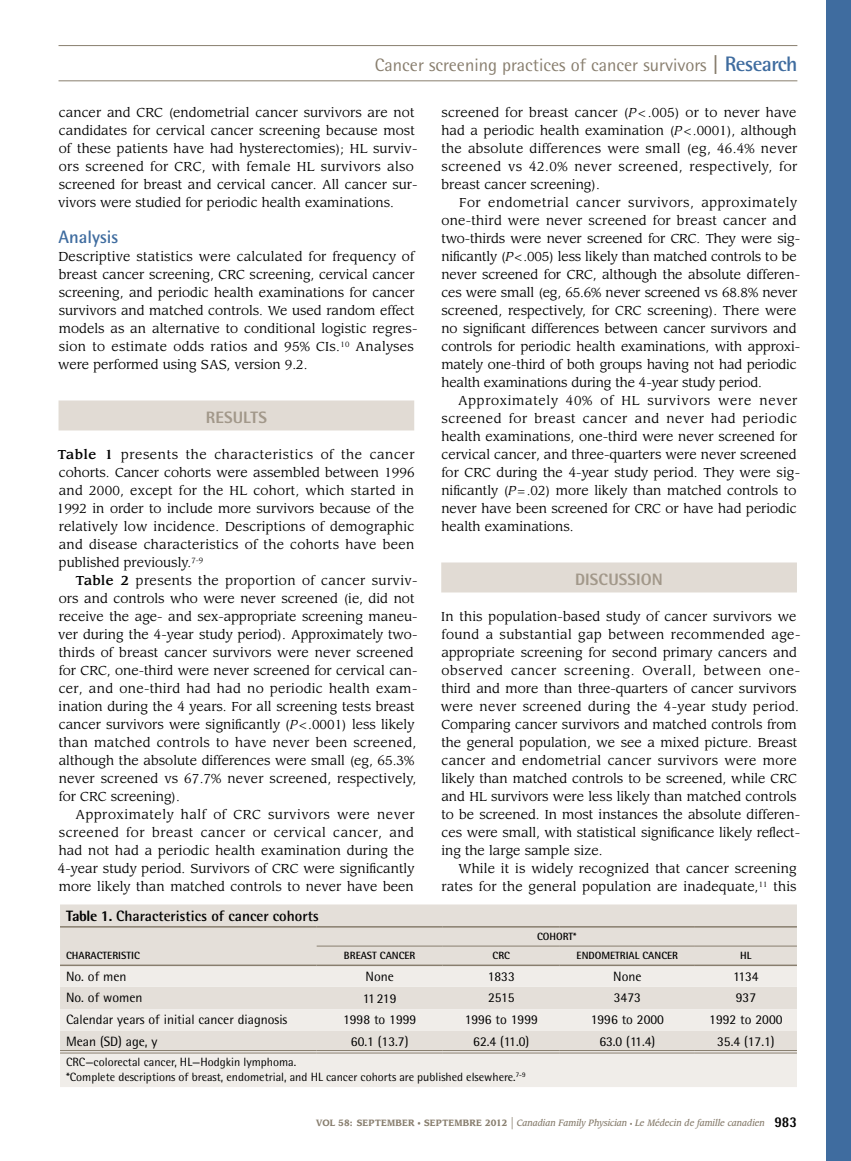
<style>
.page{position:relative;width:851px;height:1161px;background:#fff}
.page>*{position:absolute;margin:0;border:0;box-sizing:border-box;transform-origin:0 0}
.t1{font:18px "Rotis Semi Sans Std";color:#887e6e}
.t2{font:700 18px "Rotis Semi Sans Std";color:#3f6c9f}
.t3{font:800 16.5px "Rotis Semi Sans Std";color:#a2988a}
.t4{font:700 15px "Rotis Semi Sans Std";color:#000}
.t5{font:13.5px "Rotis Semi Sans Std";color:#000}
.t6{font:12.75px/18px "Leawood Std";color:#000}
.t7{font:12px/15px "Rotis Semi Sans Std";color:#000}
.t8{font:700 10.5px "Rotis Semi Sans Std";color:#000}
.t9{font:italic 500 9px "Leawood Std";color:#887e6e;scale:.9 1}
.s1{font-weight:700;font-size:21px}
.s2{font-weight:700;font-size:21px;color:#3f6c9f}
.s3{font-weight:500}
.s4{font-style:italic}
.s5{font-weight:800}
.s6{font-weight:700;font-style:normal}
.s7{font-weight:700;font-style:normal;font-size:7.5px}
.s8{font-weight:400;font-style:normal;font-size:15px}
.s9{font-style:normal;font-size:6px}
.s10{font-family:"Rotis Semi Sans Std";font-weight:800;font-style:normal;font-size:15px;color:#000}
</style>
<div class="page">
<div style="left:826px;top:0;width:24px;height:1161px;background:#3f6c9f"></div>
<hr style="left:58px;top:45px;width:739px;height:1px;background:#887e6e">
<hr style="left:58px;top:80px;width:739px;height:1px;background:#887e6e">
<div style="left:58px;top:400px;width:356px;height:30px;background:#e1dbd4"></div>
<div style="left:441px;top:562px;width:355px;height:30px;background:#e1dbd4"></div>
<div style="left:60px;top:904px;width:736px;height:61px;background:#e4dfd9"></div>
<svg style="left:60px;top:966px;width:736px;height:121px;background:#ebe7e2"></svg>
<hr style="left:60px;top:926px;width:256px;height:2px;background:#887e6e">
<hr style="left:316px;top:926px;width:126px;height:2px;background:#887e6e">
<hr style="left:442px;top:926px;width:118px;height:2px;background:#887e6e">
<hr style="left:560px;top:926px;width:134px;height:2px;background:#887e6e">
<hr style="left:694px;top:926px;width:102px;height:2px;background:#887e6e">
<hr style="left:316px;top:946px;width:126px;height:1px;background:#887e6e">
<hr style="left:442px;top:946px;width:118px;height:1px;background:#887e6e">
<hr style="left:560px;top:946px;width:134px;height:1px;background:#887e6e">
<hr style="left:694px;top:946px;width:102px;height:1px;background:#887e6e">
<hr style="left:60px;top:965px;width:256px;height:1px;background:#887e6e">
<hr style="left:316px;top:965px;width:126px;height:1px;background:#887e6e">
<hr style="left:442px;top:965px;width:118px;height:1px;background:#887e6e">
<hr style="left:560px;top:965px;width:134px;height:1px;background:#887e6e">
<hr style="left:694px;top:965px;width:102px;height:1px;background:#887e6e">
<hr style="left:60px;top:1050px;width:256px;height:1px;background:#887e6e">
<hr style="left:60px;top:1053px;width:256px;height:1px;background:#887e6e">
<hr style="left:316px;top:1050px;width:126px;height:1px;background:#887e6e">
<hr style="left:316px;top:1053px;width:126px;height:1px;background:#887e6e">
<hr style="left:442px;top:1050px;width:118px;height:1px;background:#887e6e">
<hr style="left:442px;top:1053px;width:118px;height:1px;background:#887e6e">
<hr style="left:560px;top:1050px;width:134px;height:1px;background:#887e6e">
<hr style="left:560px;top:1053px;width:134px;height:1px;background:#887e6e">
<hr style="left:694px;top:1050px;width:102px;height:1px;background:#887e6e">
<hr style="left:694px;top:1053px;width:102px;height:1px;background:#887e6e">
<h1 class="t1" style="left:375px;top:55px;width:424px">Cancer screening practices of cancer survivors <span class="s1">|</span> <span class="s2">Research</span></h1>
<p class="t6" style="left:58px;top:104px;width:361px">cancer and CRC (endometrial cancer survivors are not candidates for cervical cancer screening because most of these patients have had hysterectomies); HL surviv&shy;ors screened for CRC, with female HL survivors also screened for breast and cervical cancer. All cancer sur&shy;vivors were studied for periodic health examinations.</p>
<h1 class="t2" style="left:58px;top:226px;width:61px">Analysis</h1>
<p class="t6" style="left:58px;top:248px;width:361px">Descriptive statistics were calculated for frequency of breast cancer screening, CRC screening, cervical cancer screening, and periodic health examinations for cancer survivors and matched controls. We used random effect models as an alternative to conditional logistic regres&shy;sion to estimate odds ratios and 95% CIs.<sup>10</sup> Analyses were performed using SAS, version 9.2.</p>
<p class="t3" style="left:206px;top:407px;width:54px">RESU LTS</p>
<p class="t6" style="left:57px;top:446px;width:359px;text-align:justify"><span class="s3">Table 1</span> presents the characteristics of the cancer cohorts. Cancer cohorts were assembled between 1996 and 2000, except for the HL cohort, which started in 1992 in order to include more survivors because of the relatively low incidence. Descriptions of demographic and disease characteristics of the cohorts have been published previously.<sup>7-9</sup></p>
<p class="t6" style="left:58px;top:572px;width:361px;text-indent:18px"><span class="s3">Table 2</span> presents the proportion of cancer surviv&shy;ors and controls who were never screened (ie, did not receive the age- and sex-appropriate screening maneu&shy;ver during the 4-year study period). Approximately two&shy;thirds of breast cancer survivors were never screened for CRC, one-third were never screened for cervical can&shy;cer, and one-third had had no periodic health exam&shy;ination during the 4 years. For all screening tests breast cancer survivors were significantly (<span class="s4">P</span>&lt;.0001) less likely than matched controls to have never been screened, although the absolute differences were small (eg, 65.3% never screened vs 67.7% never screened, respectively, for CRC screening).</p>
<p class="t6" style="left:58px;top:806px;width:358px;text-align:justify;text-indent:17px">Approximately half of CRC survivors were never screened for breast cancer or cervical cancer, and had not had a periodic health examination during the 4-year study period. Survivors of CRC were significantly more likely than matched controls to never have been</p>
<p class="t6" style="left:441px;top:104px;width:357px;text-align:justify">screened for breast cancer (<span class="s4">P</span> &lt; .005) or to never have had a periodic health examination (<span class="s4">P</span>&lt;.0001), although the absolute differences were small (eg, 46.4% never screened vs 42.0% never screened, respectively, for breast cancer screening).</p>
<p class="t6" style="left:441px;top:194px;width:360px;text-indent:18px">For endometrial cancer survivors, approximately one-third were never screened for breast cancer and two-thirds were never screened for CRC. They were sig&shy;nificantly (<span class="s4">P</span>&lt;.005) less likely than matched controls to be never screened for CRC, although the absolute differen&shy;ces were small (eg, 65.6% never screened vs 68.8% never screened, respectively, for CRC screening). There were no significant differences between cancer survivors and controls for periodic health examinations, with approxi&shy;mately one-third of both groups having not had periodic health examinations during the 4-year study period.</p>
<p class="t6" style="left:441px;top:392px;width:360px;text-indent:17px">Approximately 40% of HL survivors were never screened for breast cancer and never had periodic health examinations, one-third were never screened for cervical cancer, and three-quarters were never screened for CRC during the 4-year study period. They were sig&shy;nificantly (<span class="s4">P</span>=.02) more likely than matched controls to never have been screened for CRC or have had periodic health examinations.</p>
<p class="t3" style="left:575px;top:569px;width:10px">DISCUSSION</p>
<p class="t6" style="left:441px;top:608px;width:361px">In this population-based study of cancer survivors we found a substantial gap between recommended age&shy;appropriate screening for second primary cancers and observed cancer screening. Overall, between one&shy;third and more than three-quarters of cancer survivors were never screened during the 4-year study period.<br>Comparing cancer survivors and matched controls from the general population, we see a mixed picture. Breast cancer and endometrial cancer survivors were more likely than matched controls to be screened, while CRC and HL survivors were less likely than matched controls to be screened. In most instances the absolute differen&shy;ces were small, with statistical significance likely reflect&shy;ing the large sample size.</p>
<p class="t6" style="left:441px;top:860px;width:357px;text-align:right">While it is widely recognized that cancer screening rates for the general population are inadequate,<sup>11</sup> this</p>
<p class="t4" style="left:66px;top:907px;width:254px"><span class="s5">Table 1.</span> Characteristics of cancer cohorts</p>
<p class="t8" style="left:537px;top:930px;width:41px">COHORT*</p>
<p class="t8" style="left:66px;top:949px;width:13px">Character</p>
<p class="t8" style="left:118px;top:949px;width:22px">istic</p>
<p class="t8" style="left:344px;top:949px;width:13px">Breast</p>
<p class="t8" style="left:380px;top:949px;width:7px">cancer</p>
<p class="t8" style="left:492px;top:949px;width:19px">CRC</p>
<p class="t8" style="left:576px;top:949px;width:13px">Endometr</p>
<p class="t8" style="left:625px;top:949px;width:24px">ial cancer</p>
<p class="t8" style="left:740px;top:949px;width:13px">HL</p>
<p class="t5" style="left:66px;top:968px;width:62px">No. of men</p>
<p class="t5" style="left:365px;top:968px;width:30px">None</p>
<p class="t5" style="left:487px;top:968px;width:29px">1833</p>
<p class="t5" style="left:613px;top:968px;width:30px">None</p>
<p class="t5" style="left:733px;top:968px;width:27px">1134</p>
<p class="t5" style="left:66px;top:989px;width:78px">No. of women</p>
<p class="t5" style="left:363px;top:991px;width:35px">11219</p>
<p class="t5" style="left:488px;top:989px;width:28px">2515</p>
<p class="t5" style="left:613px;top:989px;width:29px">3473</p>
<p class="t5" style="left:735px;top:989px;width:22px">937</p>
<p class="t5" style="left:66px;top:1012px;width:223px">Calendar years of initial cancer diagnosis</p>
<p class="t5" style="left:343px;top:1012px;width:75px">1998 to 1999</p>
<p class="t5" style="left:464px;top:1012px;width:75px">1996 to 1999</p>
<p class="t5" style="left:590px;top:1012px;width:75px">1996 to 2000</p>
<p class="t5" style="left:709px;top:1012px;width:75px">1992 to 2000</p>
<p class="t5" style="left:66px;top:1033px;width:93px">Mean (SD) age, y</p>
<p class="t5" style="left:351px;top:1033px;width:59px">60.1 (13.7)</p>
<p class="t5" style="left:473px;top:1033px;width:57px">62.4 (11.0)</p>
<p class="t5" style="left:599px;top:1033px;width:57px">63.0 (11.4)</p>
<p class="t5" style="left:717px;top:1033px;width:59px">35.4 (17.1)</p>
<p class="t7" style="left:66px;top:1054px;width:461px">CRC—colorectal cancer, HL—Hodgkin lymphoma.<br>*Complete descriptions of breast, endometrial, and HL cancer cohorts are published elsewhere.<sup>7-9</sup></p>
<p class="t9" style="left:316px;top:1118px;width:535px"><span class="s6">VOL 58: SEPTEMBER</span> <span class="s7">•</span> <span class="s6">SEPTEMBRE 2012</span> <span class="s8">|</span> Canadian Family Physician <span class="s9">•</span> Le Médecin de famille canadien <span class="s10">983</span></p>
</div>
